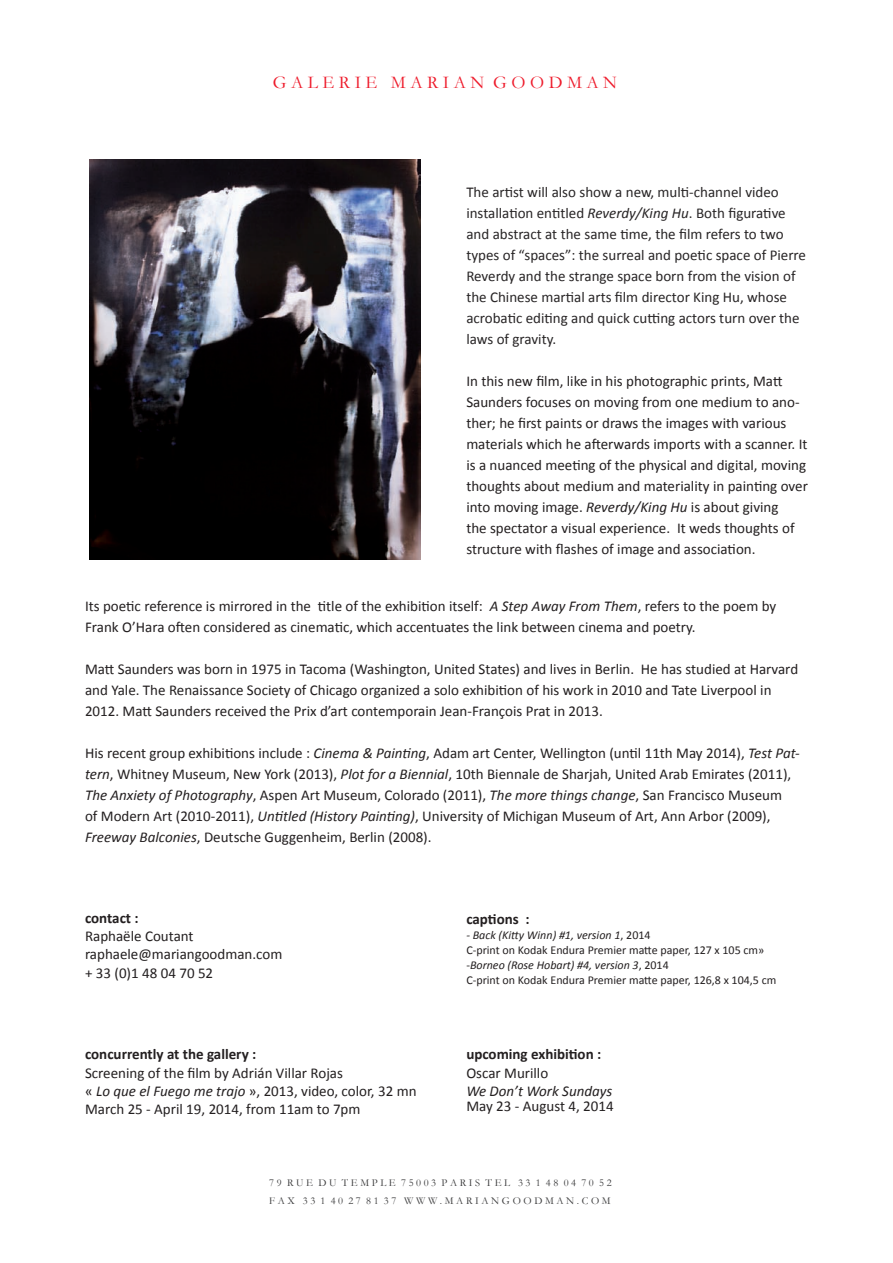
<style>
.page{position:relative;width:893px;height:1263px;background:#fff}
.page>*{position:absolute;margin:0;border:0;box-sizing:border-box;transform-origin:0 0}
.t1{font:18px "Garamond";color:#ee1b2b}
.t2{font:15px/21px "Calibri";color:#231f20}
.t3{font:15px/21px "Calibri";color:#282526}
.t4{font:700 15px/18px "Calibri";color:#231f20}
.t5{font:12px/15px "Calibri";color:#231f20}
.t6{font:10.5px/18px "Garamond";color:#373738}
.s1{font-style:italic}
.s2{font-weight:700}
.s3{font-weight:400}
.s4{font-weight:400;font-style:italic}
</style>
<div class="page">
<img style="left:89px;top:160px;width:332px;height:400px">
<p class="t1" style="left:273px;top:70px;width:346px">G A L E R I E M A R I A N G O O D M A N</p>
<p class="t3" style="left:466px;top:181px;width:341px">The artist will also show a new, multi-channel video installation entitled <span class="s1">Reverdy/King Hu</span>. Both figurative and abstract at the same time, the film refers to two types of “spaces”: the surreal and poetic space of Pierre Reverdy and the strange space born from the vision of the Chinese martial arts film director King Hu, whose acrobatic editing and quick cutting actors turn over the laws of gravity.</p>
<p class="t2" style="left:466px;top:370px;width:343px">I n this new film, like in his photographic prints, Matt Saunders focuses on moving from one medium to ano&shy;ther; he first paints or draws the images with various materials which he afterwards imports with a scanner. It is a nuanced meeting of the physical and digital, moving thoughts about medium and materiality in painting over into moving image. <span class="s1">Reverdy/King Hu</span> is about giving<br>the spectator a visual experience. It weds thoughts of structure with flashes of image and association.</p>
<p class="t2" style="left:85px;top:595px;width:693px">Its poetic reference is mirrored in the title of the exhibition itself: <span class="s1">A Step Away From Them</span>, refers to the poem by<br>Frank O’Hara often considered as cinematic, which accentuates the link between cinema and poetry.</p>
<p class="t2" style="left:85px;top:658px;width:715px">Matt Saunders was born in 1975 in Tacoma (Washington, United States) and lives in Berlin. He has studied at Harvard and Yale. The Renaissance Society of Chicago organized a solo exhibition of his work in 2010 and Tate Liverpool in<br>2012. Matt Saunders received the Prix d’art contemporain Jean-François Prat in 2013.</p>
<p class="t2" style="left:85px;top:742px;width:716px">His recent group exhibitions include : <span class="s1">Cinema &amp; Painting</span>, Adam art Center, Wellington (until 11th May 2014), <span class="s1">Test Pat&shy;tern</span>, Whitney Museum, New York (2013), <span class="s1">Plot for a Biennial</span>, 10th Biennale de Sharjah, United Arab Emirates (2011), <span class="s1">The Anxiety of Photography</span>, Aspen Art Museum, Colorado (2011), <span class="s1">The more things change</span>, San Francisco Museum<br>of Modern Art (2010-2011), <span class="s1">Untitled (History Painting)</span>, University of Michigan Museum of Art, Ann Arbor (2009), <span class="s1">Freeway Balconies</span>, Deutsche Guggenheim, Berlin (2008).</p>
<p class="t2" style="left:85px;top:908px;width:199px;line-height:18px"><span class="s2">contact :<br></span>Raphaële Coutant raphaele@mariangoodman.com</p>
<p class="t2" style="left:85px;top:962px;width:130px">+ 33 (0)1 48 04 70 52</p>
<p class="t2" style="left:85px;top:1045px;width:333px;line-height:18px"><span class="s2">concurrently at the gallery :<br></span>Screening of the film by Adrián Villar Rojas<br>« <span class="s1">Lo que el Fuego me trajo</span> », 2013, video, color, 32 mn March 25 - April 19, 2014, from 11am to 7pm</p>
<p class="t4" style="left:466px;top:910px;width:65px">captions :</p>
<p class="t5" style="left:466px;top:927px;width:311px"><span class="s1">- Back (Kitty Winn) #1, version 1</span>, 2014<br>C-print on Kodak Endura Premier matte paper, 127 x 105 cm» -<span class="s1">Borneo (Rose Hobart) #4, version 3</span>, 2014<br>C-print on Kodak Endura Premier matte paper, 126,8 x 104,5 cm</p>
<p class="t4" style="left:466px;top:1045px;width:148px">upcoming exhibition :<br><span class="s3">Oscar Murillo<br></span><span class="s4">We Don’t Work Sundays</span></p>
<p class="t2" style="left:466px;top:1094px;width:149px">May 23 - August 4, 2014</p>
<p class="t6" style="left:269px;top:1173px;width:344px">7 9 R U E D U T E M P L E 7 5 0 0 3 P A R I S T E L 3 3 1 4 8 0 4 7 0 5 2<br>F A X 3 3 1 4 0 2 7 8 1 3 7 W W W . M A R I A N G O O D M A N . C O M</p>
</div>
